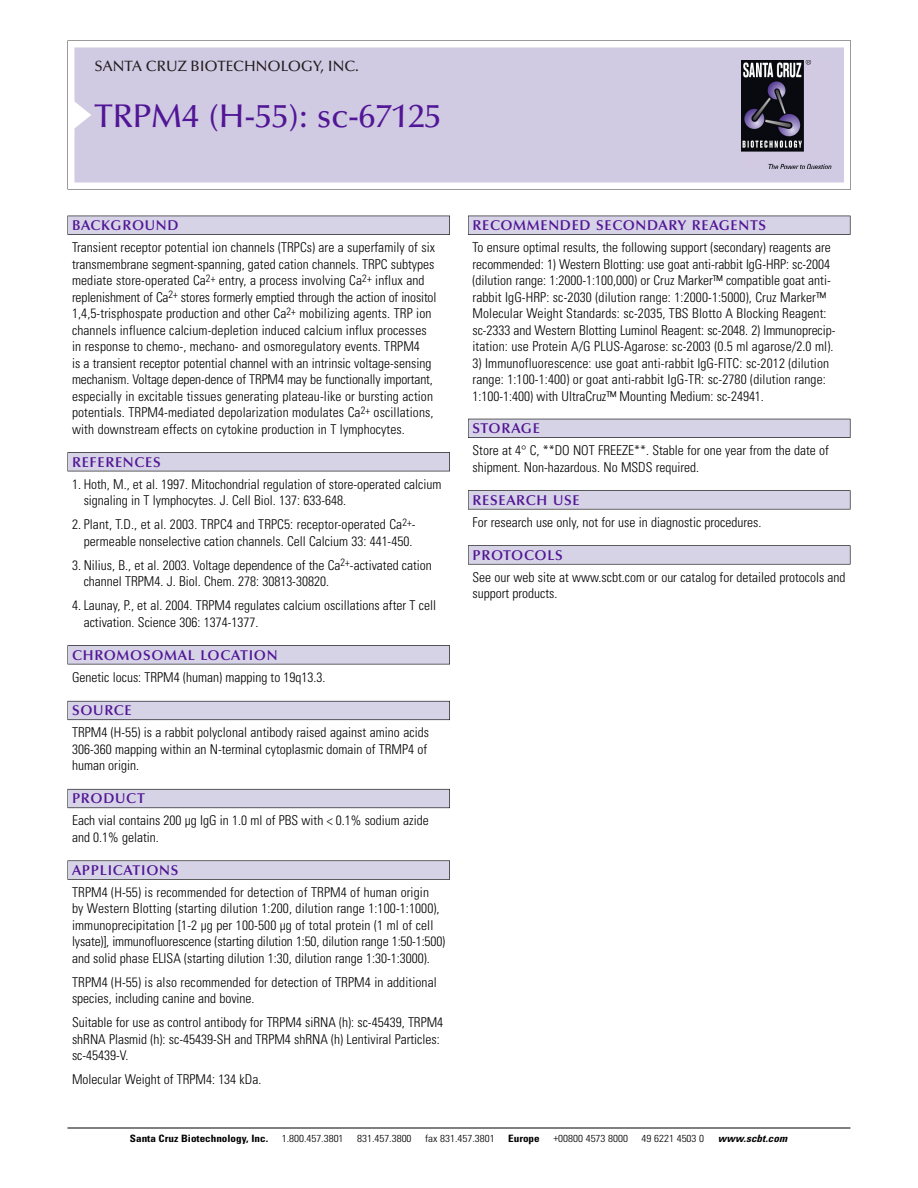
<style>
.page{position:relative;width:918px;height:1188px;background:#fff}
.page>*{position:absolute;margin:0;border:0;box-sizing:border-box;transform-origin:0 0}
.t1{font:500 33px "Optima";color:#511695}
.t2{font:500 15px "Optima";color:#231f20}
.t3{font:600 14.25px "Optima";letter-spacing:.05em;color:#511695}
.t4{font:300 condensed 13.5px/16.5px "Univers";color:#000}
.t5{font:300 condensed 10.2px "Univers";color:#000;scale:1.1 1}
.t6{font:700 condensed 10.2px "Univers";color:#000;scale:1.1 1}
.t7{font:italic 700 condensed 10.2px "Univers";letter-spacing:.005em;color:#000;scale:1.1 1}
</style>
<div class="page">
<svg style="left:68px;top:40px;width:783px;height:149px"></svg>
<div style="left:74px;top:47px;width:770px;height:135px;background:#d1cae3"></div>
<img style="left:741px;top:60px;width:90px;height:108px">
<div style="left:68px;top:216px;width:382px;height:19px;background:#525155"></div>
<div style="left:68px;top:216px;width:381px;height:18px;background:#d7d3e7"></div>
<div style="left:68px;top:452px;width:382px;height:19px;background:#525155"></div>
<div style="left:68px;top:453px;width:381px;height:18px;background:#d7d3e7"></div>
<div style="left:68px;top:645px;width:382px;height:19px;background:#545357"></div>
<div style="left:68px;top:646px;width:381px;height:18px;background:#d7d3e7"></div>
<div style="left:68px;top:701px;width:382px;height:19px;background:#66646e"></div>
<div style="left:68px;top:701px;width:381px;height:18px;background:#d7d3e7"></div>
<div style="left:68px;top:789px;width:382px;height:19px;background:#66646d"></div>
<div style="left:68px;top:790px;width:381px;height:18px;background:#d7d3e7"></div>
<svg style="left:68px;top:860px;width:382px;height:20px"></svg>
<div style="left:68px;top:861px;width:381px;height:18px;background:#d7d3e7"></div>
<div style="left:468px;top:216px;width:382px;height:19px;background:#525155"></div>
<div style="left:468px;top:216px;width:382px;height:18px;background:#d7d3e7"></div>
<div style="left:468px;top:419px;width:382px;height:19px;background:#525158"></div>
<div style="left:468px;top:419px;width:382px;height:18px;background:#d7d3e7"></div>
<div style="left:468px;top:490px;width:382px;height:19px;background:#575759"></div>
<div style="left:468px;top:491px;width:382px;height:18px;background:#d7d3e7"></div>
<svg style="left:468px;top:545px;width:382px;height:20px"></svg>
<div style="left:468px;top:546px;width:382px;height:18px;background:#d7d3e7"></div>
<hr style="left:68px;top:1128px;width:782px;height:1px;background:#000">
<p class="t2" style="left:94px;top:61px;width:266px">SANTA CRUZ BIOTECHNOLOGY, INC.</p>
<h1 class="t1" style="left:94px;top:103px;width:348px">TRPM4 (H-55): sc-67125</h1>
<p class="t3" style="left:72px;top:219px;width:108px">BACKGROUND</p>
<p class="t4" style="left:72px;top:240px;width:366px">Transient receptor potential ion channels (TRPCs) are a superfamily of six transmembrane segment-spanning, gated cation channels. TRPC subtypes mediate store-operated Ca<sup>2+</sup> entry, a process involving Ca<sup>2+</sup> influx and replenishment of Ca<sup>2+</sup> stores formerly emptied through the action of inositol 1,4,5-trisphospate production and other Ca<sup>2+</sup> mobilizing agents. TRP ion channels influence calcium-depletion induced calcium influx processes in response to chemo-, mechano- and osmoregulatory events. TRPM4<br>is a transient receptor potential channel with an intrinsic voltage-sensing mechanism. Voltage depen-dence of TRPM4 may be functionally important, especially in excitable tissues generating plateau-like or bursting action potentials. TRPM4-mediated depolarization modulates Ca<sup>2+</sup> oscillations, with downstream effects on cytokine production in T lymphocytes.</p>
<p class="t3" style="left:72px;top:456px;width:90px">REFERENCES</p>
<p class="t4" style="left:84px;top:477px;width:359px;text-indent:-12px">1. Hoth, M., et al. 1997. Mitochondrial regulation of store-operated calcium signaling in T lymphocytes. J. Cell Biol. 137: 633-648.</p>
<p class="t4" style="left:72px;top:517px;width:345px;text-align:right">2. Plant, T.D., et al. 2003. TRPC4 and TRPC5: receptor-operated Ca<sup>2+</sup>- permeable nonselective cation channels. Cell Calcium 33: 441-450.</p>
<p class="t4" style="left:84px;top:558px;width:350px;text-indent:-12px">3. Nilius, B., et al. 2003. Voltage dependence of the Ca<sup>2+</sup>-activated cation channel TRPM4. J. Biol. Chem. 278: 30813-30820.</p>
<p class="t4" style="left:84px;top:598px;width:354px;text-indent:-12px">4. Launay, P., et al. 2004. TRPM4 regulates calcium oscillations after T cell activation. Science 306: 1374-1377.</p>
<p class="t3" style="left:72px;top:649px;width:207px">CHROMOSOMAL LOCATION</p>
<p class="t4" style="left:72px;top:670px;width:255px">Genetic locus: TRPM4 (human) mapping to 19q13.3.</p>
<p class="t3" style="left:72px;top:705px;width:61px">SOURCE</p>
<p class="t4" style="left:72px;top:725px;width:359px">TRPM4 (H-55) is a rabbit polyclonal antibody raised against amino acids<br>306-360 mapping within an N-terminal cytoplasmic domain of TRMP4 of human origin.</p>
<p class="t3" style="left:72px;top:793px;width:74px">PRODUCT</p>
<p class="t4" style="left:72px;top:814px;width:358px">Each vial contains 200 µg IgG in 1.0 ml of PBS with &lt; 0.1% sodium azide and 0.1% gelatin.</p>
<p class="t3" style="left:72px;top:864px;width:108px">APPLICATIONS</p>
<p class="t4" style="left:72px;top:885px;width:375px">TRPM4 (H-55) is recommended for detection of TRPM4 of human origin<br>by Western Blotting (starting dilution 1:200, dilution range 1:100-1:1000), immunoprecipitation [1-2 µg per 100-500 µg of total protein (1 ml of cell lysate)], immunofluorescence (starting dilution 1:50, dilution range 1:50-1:500) and solid phase ELISA (starting dilution 1:30, dilution range 1:30-1:3000).</p>
<p class="t4" style="left:72px;top:975px;width:366px">TRPM4 (H-55) is also recommended for detection of TRPM4 in additional species, including canine and bovine.</p>
<p class="t4" style="left:72px;top:1016px;width:373px">Suitable for use as control antibody for TRPM4 siRNA (h): sc-45439, TRPM4 shRNA Plasmid (h): sc-45439-SH and TRPM4 shRNA (h) Lentiviral Particles: sc-45439-V.</p>
<p class="t4" style="left:72px;top:1073px;width:191px">Molecular Weight of TRPM4: 134 kDa.</p>
<p class="t3" style="left:473px;top:219px;width:295px">RECOMMENDED SECONDARY REAGENTS</p>
<p class="t4" style="left:473px;top:240px;width:364px">To ensure optimal results, the following support (secondary) reagents are recommended: 1) Western Blotting: use goat anti-rabbit IgG-HRP: sc-2004 (dilution range: 1:2000-1:100,000) or Cruz Marker™ compatible goat anti&shy;rabbit IgG-HRP: sc-2030 (dilution range: 1:2000-1:5000), Cruz Marker™ Molecular Weight Standards: sc-2035, TBS Blotto A Blocking Reagent: sc-2333 and Western Blotting Luminol Reagent: sc-2048. 2) Immunoprecip&shy;itation: use Protein A/G PLUS-Agarose: sc-2003 (0.5 ml agarose/2.0 ml).</p>
<p class="t4" style="left:473px;top:356px;width:358px">3) Immunofluorescence: use goat anti-rabbit IgG-FITC: sc-2012 (dilution range: 1:100-1:400) or goat anti-rabbit IgG-TR: sc-2780 (dilution range:<br>1:100-1:400) with UltraCruz™ Mounting Medium: sc-24941.</p>
<p class="t3" style="left:473px;top:423px;width:69px">STORAGE</p>
<p class="t4" style="left:473px;top:443px;width:358px">Store at 4° C, **DO NOT FREEZE**. Stable for one year from the date of shipment. Non-hazardous. No MSDS required.</p>
<p class="t3" style="left:473px;top:494px;width:109px">RESEARCH USE</p>
<p class="t4" style="left:473px;top:515px;width:290px">For research use only, not for use in diagnostic procedures.</p>
<p class="t3" style="left:473px;top:549px;width:92px">PROTOCOLS</p>
<p class="t4" style="left:473px;top:570px;width:375px">See our web site at www.scbt.com or our catalog for detailed protocols and support products.</p>
<p class="t6" style="left:130px;top:1135px;width:127px">Santa Cruz Biotechnology, Inc.</p>
<p class="t5" style="left:282px;top:1135px;width:58px">1.800.457.3801</p>
<p class="t5" style="left:357px;top:1135px;width:51px">831.457.3800</p>
<p class="t5" style="left:425px;top:1135px;width:65px">fax 831.457.3801</p>
<p class="t6" style="left:508px;top:1135px;width:30px">Europe</p>
<p class="t5" style="left:553px;top:1135px;width:69px">+00800 4573 8000</p>
<p class="t5" style="left:642px;top:1135px;width:58px">49 6221 4503 0</p>
<p class="t7" style="left:718px;top:1135px;width:64px">www.scbt.com</p>
</div>
